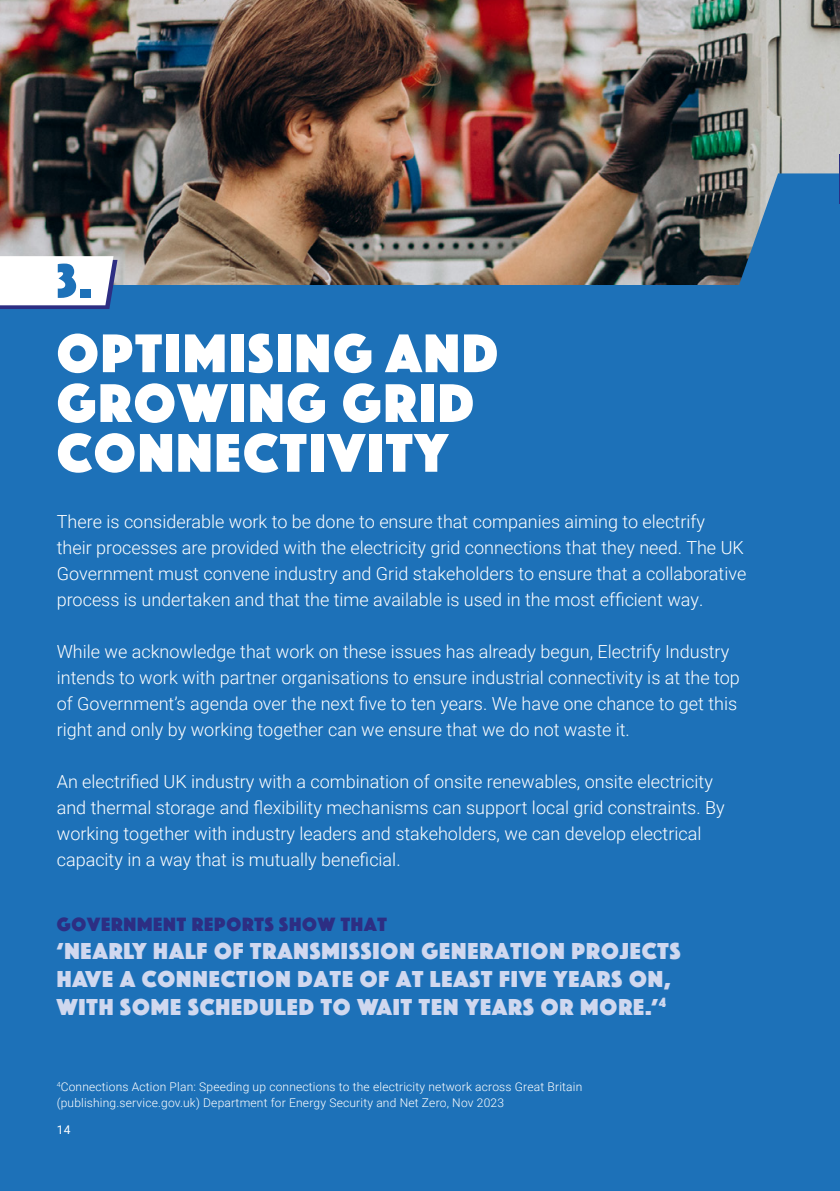
<style>
.page{position:relative;width:840px;height:1191px;background:#fff}
.page>*{position:absolute;margin:0;border:0;box-sizing:border-box;transform-origin:0 0}
.t1{font:56.6px/49.8px "Phosphate Solid";letter-spacing:.04em;color:#fff}
.t2{font:50.2px "Phosphate Solid";color:#1d71b8}
.t3{font:24px/28px "Phosphate Solid";letter-spacing:.04em;color:#d0d8ef}
.t4{font:20px "Phosphate Solid";letter-spacing:.04em;color:#2d2e83}
.t5{font:300 18px/26px "Roboto";color:#fff}
.t6{font:300 12px/16px "Roboto";letter-spacing:.015em;color:#fff}
.t7{font:12px "Roboto";color:#fff}
</style>
<div class="page">
<div style="left:0;top:0;width:839px;height:1191px;background:#1d71b8"></div>
<img style="left:0;top:0;width:839px;height:284px">
<svg style="left:0;top:256px;width:117px;height:53px;background:#e4e6f0"></svg>
<svg style="left:709px;top:151px;width:131px;height:1040px"></svg>
<h2 class="t2" style="left:57px;top:245px;width:37px">3.</h2>
<h1 class="t1" style="left:57px;top:325px;width:442px">OPTIMISING AND<br>GROWING GRID<br>CONNECTIVITY</h1>
<p class="t5" style="left:57px;top:507px;width:690px">There is considerable work to be done to ensure that companies aiming to electrify<br>their processes are provided with the electricity grid connections that they need. The UK Government must convene industry and Grid stakeholders to ensure that a collaborative process is undertaken and that the time available is used in the most efficient way.</p>
<p class="t5" style="left:57px;top:637px;width:684px">While we acknowledge that work on these issues has already begun, Electrify Industry intends to work with partner organisations to ensure industrial connectivity is at the top of Government’s agenda over the next five to ten years. We have one chance to get this right and only by working together can we ensure that we do not waste it.</p>
<p class="t5" style="left:57px;top:767px;width:669px">An electrified UK industry with a combination of onsite renewables, onsite electricity and thermal storage and flexibility mechanisms can support local grid constraints. By working together with industry leaders and stakeholders, we can develop electrical capacity in a way that is mutually beneficial.</p>
<p class="t4" style="left:57px;top:909px;width:331px">GOVERNMENT REPORTS SHOW THAT</p>
<h3 class="t3" style="left:57px;top:935px;width:625px">‘NEARLY HALF OF TRANSMISSION GENERATION PROJECTS<br>HAVE A CONNECTION DATE OF AT LEAST FIVE YEARS ON,<br>WITH SOME SCHEDULED TO WAIT TEN YEARS OR MORE.’<sup>4</sup></h3>
<p class="t6" style="left:57px;top:1078px;width:527px"><sup>4</sup>Connections Action Plan: Speeding up connections to the electricity network across Great Britain (publishing.service.gov.uk) Department for Energy Security and Net Zero, Nov 2023</p>
<p class="t7" style="left:57px;top:1121px;width:15px">14</p>
</div>
